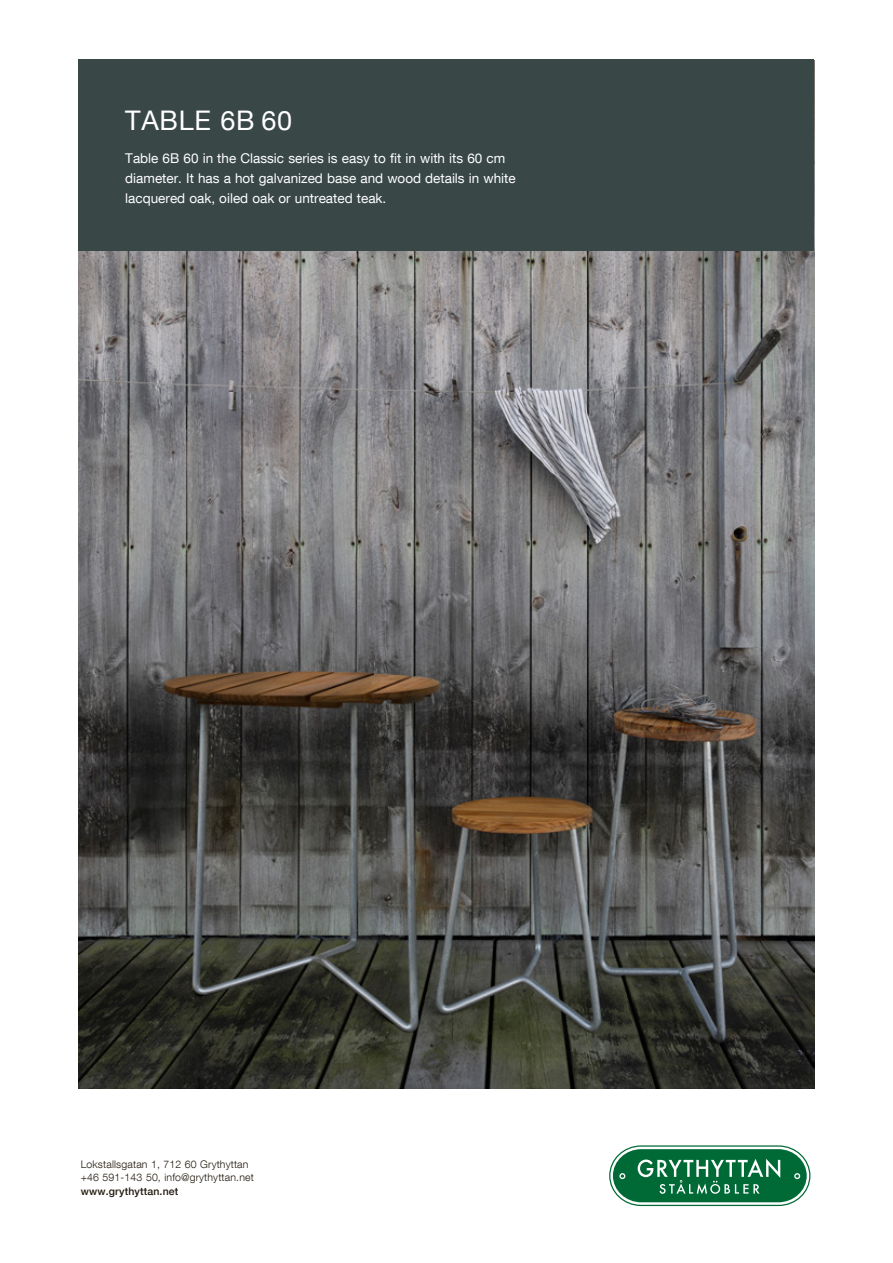
<style>
.page{position:relative;width:893px;height:1263px;background:#fff}
.page>*{position:absolute;margin:0;border:0;box-sizing:border-box;transform-origin:0 0}
.t1{font:27px "Helvetica Neue LT Com";letter-spacing:.025em;color:#fff}
.t2{font:13.5px/20.2px "Helvetica Neue LT Com";color:#fff}
.t3{font:300 10.5px/13.5px "Helvetica Neue LT Com";letter-spacing:.015em;color:#22190d}
.t4{font:500 10.5px "Helvetica Neue LT Com";letter-spacing:.015em;color:#22190d}
</style>
<div class="page">
<img style="left:79px;top:251px;width:735px;height:838px">
<svg style="left:609px;top:1146px;width:201px;height:60px"></svg>
<div style="left:79px;top:60px;width:735px;height:191px;background:#394747"></div>
<h1 class="t1" style="left:125px;top:104px;width:168px">TABLE 6B 60</h1>
<p class="t2" style="left:125px;top:147px;width:392px">Table 6B 60 in the Classic series is easy to fit in with its 60 cm diameter. It has a hot galvanized base and wood details in white lacquered oak, oiled oak or untreated teak.</p>
<p class="t3" style="left:81px;top:1157px;width:175px">Lokstallsgatan 1, 712 60 Grythyttan +46 591-143 50, info@grythyttan.net</p>
<p class="t4" style="left:81px;top:1184px;width:99px">www.grythyttan.net</p>
</div>
